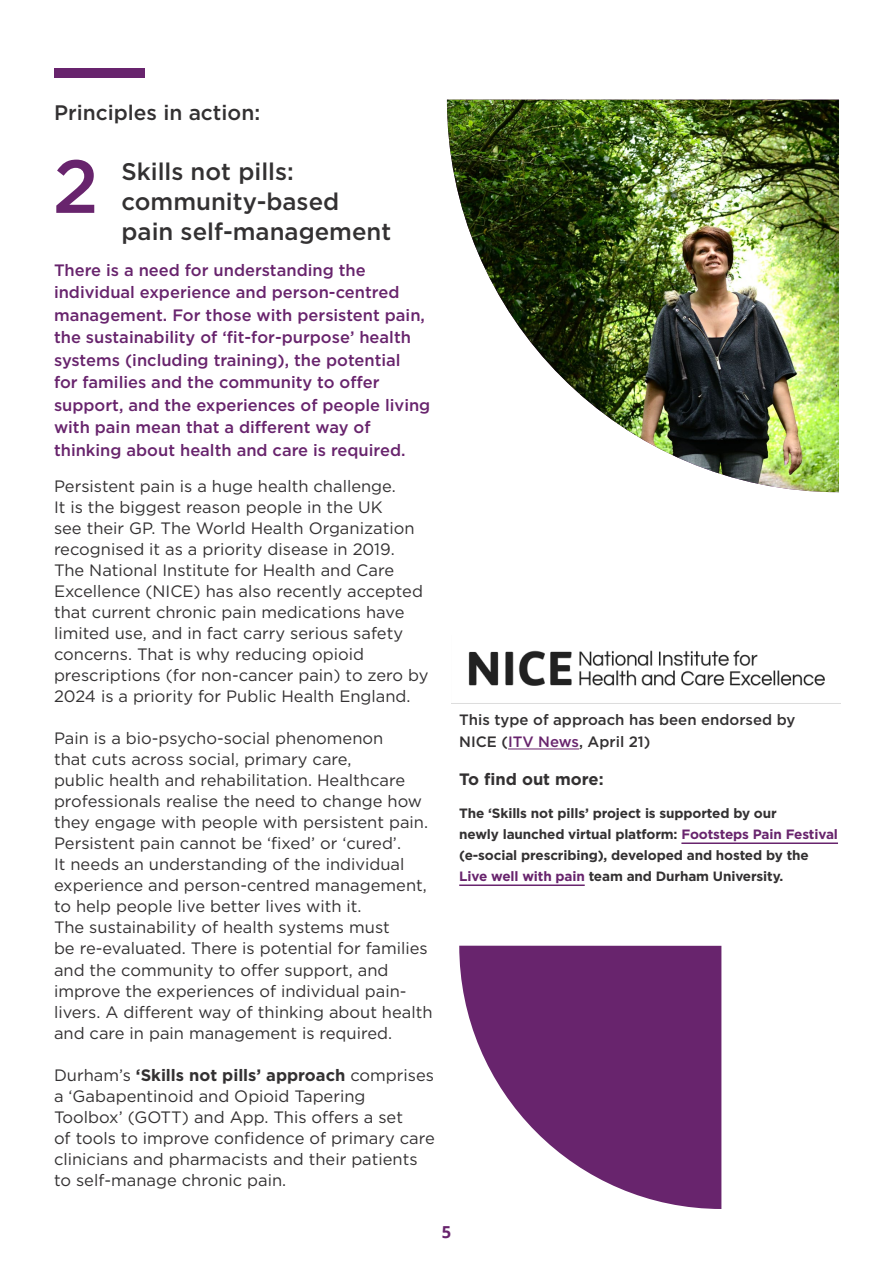
<style>
.page{position:relative;width:893px;height:1263px;background:#fff}
.page>*{position:absolute;margin:0;border:0;box-sizing:border-box;transform-origin:0 0}
.t1{font:500 75px "Gotham";color:#68246d}
.t2{font:500 24px/30px "Gotham";color:#333132}
.t3{font:500 21px "Gotham";color:#333132}
.t4{font:16.5px/21px "Gotham";color:#333132}
.t5{font:500 16.5px/22.5px "Gotham";color:#68246d}
.t6{font:700 16.5px "Gotham";color:#333132}
.t7{font:700 16.5px "Open Sans";color:#68246d}
.t8{font:500 15px/22.5px "Gotham";color:#333132}
.t9{font:700 13.5px/21px "Gotham";letter-spacing:-.01em;color:#333132}
.s1{font-weight:700}
.s2{color:#68246d}
</style>
<div class="page">
<hr style="left:681px;top:842px;width:157px;height:2px;background:#68246d">
<hr style="left:459px;top:884px;width:126px;height:2px;background:#68246d">
<div style="left:54px;top:69px;width:90px;height:9px;background:#68246d"></div>
<svg style="left:459px;top:946px;width:262px;height:263px;fill:#68246d"></svg>
<img style="left:468px;top:650px;width:357px;height:36px">
<hr style="left:508px;top:749px;width:71px;height:1px;background:#68246d">
<img style="left:447px;top:100px;width:392px;height:392px">
<p class="t3" style="left:54px;top:99px;width:208px">Principles in action:</p>
<h2 class="t2" style="left:122px;top:156px;width:271px">Skills not pills: community-based pain self-management</h2>
<p class="t5" style="left:54px;top:259px;width:378px">There is a need for understanding the individual experience and person-centred management. For those with persistent pain, the sustainability of ‘fit-for-purpose’ health systems (including training), the potential<br>for families and the community to offer support, and the experiences of people living with pain mean that a different way of thinking about health and care is required.</p>
<h1 class="t1" style="left:53px;top:137px;width:47px">2</h1>
<p class="t4" style="left:54px;top:476px;width:376px">Persistent pain is a huge health challenge.<br>It is the biggest reason people in the UK<br>see their GP. The World Health Organization recognised it as a priority disease in 2019.<br>The National Institute for Health and Care Excellence (NICE) has also recently accepted that current chronic pain medications have limited use, and in fact carry serious safety concerns. That is why reducing opioid prescriptions (for non-cancer pain) to zero by 2024 is a priority for Public Health England.</p>
<p class="t4" style="left:54px;top:728px;width:380px">Pain is a bio-psycho-social phenomenon<br>that cuts across social, primary care,<br>public health and rehabilitation. Healthcare professionals realise the need to change how they engage with people with persistent pain.<br>Persistent pain cannot be ‘fixed’ or ‘cured’.<br>It needs an understanding of the individual experience and person-centred management, to help people live better lives with it.<br>The sustainability of health systems must<br>be re-evaluated. There is potential for families and the community to offer support, and improve the experiences of individual pain&shy;livers. A different way of thinking about health and care in pain management is required.</p>
<p class="t4" style="left:54px;top:1064px;width:382px">Durham’s <span class="s1">‘Skills not pills’ approach</span> comprises a ‘Gabapentinoid and Opioid Tapering Toolbox’ (GOTT) and App. This offers a set<br>of tools to improve confidence of primary care clinicians and pharmacists and their patients to self-manage chronic pain.</p>
<p class="t8" style="left:459px;top:708px;width:338px">This type of approach has been endorsed by<br>NICE (<span class="s2">ITV News</span>, April 21)</p>
<p class="t6" style="left:459px;top:768px;width:146px">To find out more:</p>
<p class="t9" style="left:459px;top:802px;width:380px">The ‘Skills not pills’ project is supported by our<br>newly launched virtual platform: <span class="s2">Footsteps Pain Festival </span>(e-social prescribing), developed and hosted by the <span class="s2">Live well with pain</span> team and Durham University.</p>
<p class="t7" style="left:442px;top:1220px;width:11px">5</p>
</div>
